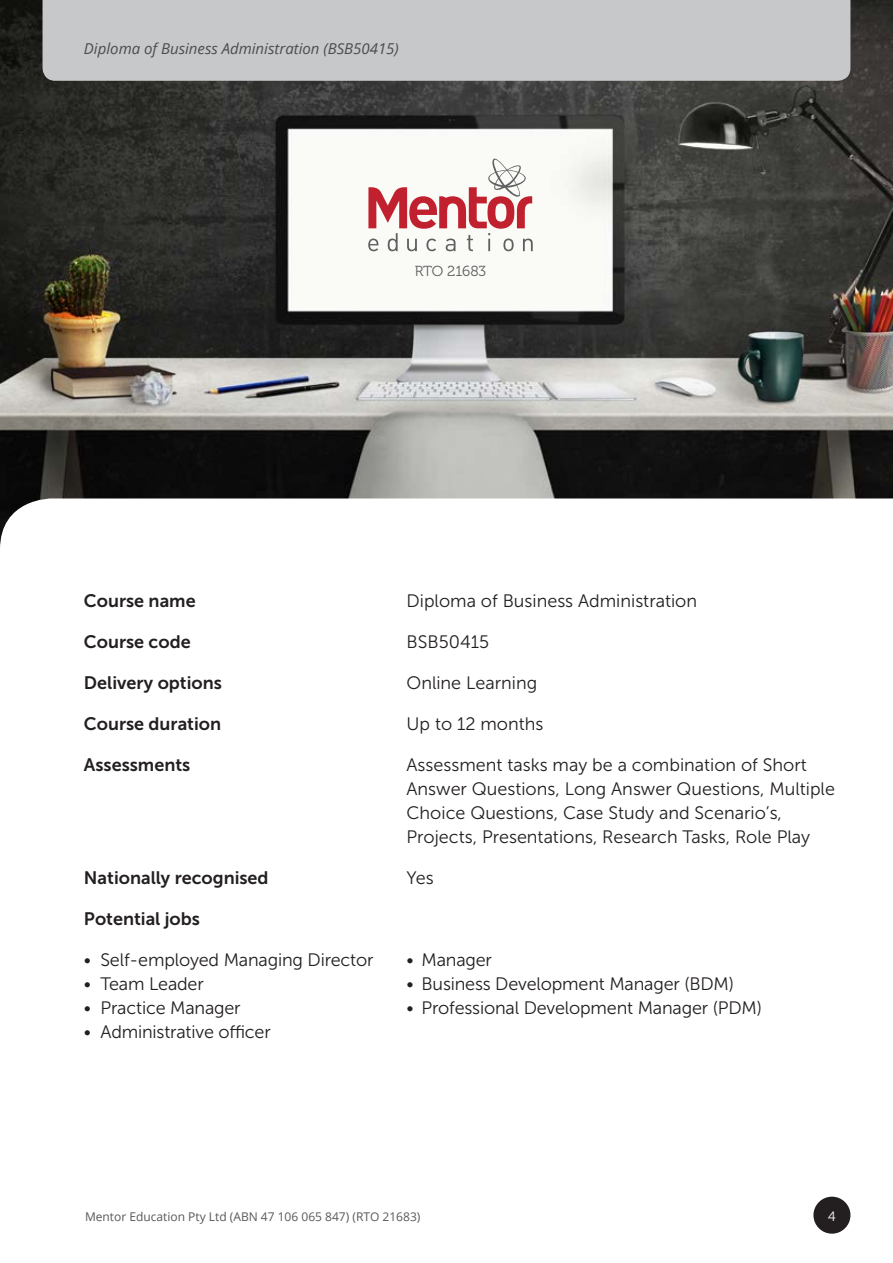
<style>
.page{position:relative;width:893px;height:1263px;background:#fff}
.page>*{position:absolute;margin:0;border:0;box-sizing:border-box;transform-origin:0 0}
.t1{font:18px/24px "Museo Sans 300";color:#231f20}
.t2{font:18px "Museo Sans 700";color:#231f20}
.t3{font:italic 15px "Open Sans";color:#4b4c4d}
.t4{font:italic 15px "Open Sans";color:#57585a}
.t5{font:14.55px "Museo 300";letter-spacing:-.005em;color:#5e5f60}
.t6{font:13.5px "Museo Sans 300";color:#fff}
.t7{font:12px "Open Sans";color:#57585a}
</style>
<div class="page">
<img style="left:0;top:0;width:893px;height:498px">
<svg style="left:368px;top:159px;width:165px;height:92px"></svg>
<svg style="left:0;top:498px;width:893px;height:49px"></svg>
<div style="left:43px;top:0;width:807px;height:81px;background:#c7c8ca"></div>
<div style="left:813px;top:1197px;width:37px;height:37px;background:#231f20;border-radius:50%"></div>
<p class="t3" style="left:84px;top:38px;width:316px">Diploma of Business Administration (BSB50415)</p>
<p class="t4" style="left:84px;top:38px;width:111px">Workshop Guide</p>
<p class="t5" style="left:415px;top:264px;width:73px">RTO 21683</p>
<p class="t2" style="left:84px;top:591px;width:113px">Course name</p>
<p class="t1" style="left:406px;top:589px;width:292px">Diploma of Business Administration</p>
<p class="t2" style="left:84px;top:632px;width:108px">Course code</p>
<p class="t1" style="left:406px;top:630px;width:84px">BSB50415</p>
<p class="t2" style="left:84px;top:673px;width:139px">Delivery options</p>
<p class="t1" style="left:406px;top:671px;width:132px">Online Learning</p>
<p class="t2" style="left:84px;top:714px;width:139px">Course duration</p>
<p class="t1" style="left:406px;top:712px;width:138px">Up to 12 months</p>
<p class="t2" style="left:84px;top:755px;width:108px">Assessments</p>
<p class="t1" style="left:406px;top:753px;width:430px">Assessment tasks may be a combination of Short Answer Questions, Long Answer Questions, Multiple Choice Questions, Case Study and Scenario’s, Projects, Presentations, Research Tasks, Role Play</p>
<p class="t2" style="left:84px;top:868px;width:186px">Nationally recognised</p>
<p class="t1" style="left:406px;top:866px;width:29px">Yes</p>
<p class="t2" style="left:84px;top:909px;width:117px">Potential jobs</p>
<p class="t1" style="left:84px;top:948px;width:291px">• Self-employed Managing Director</p>
<p class="t1" style="left:406px;top:948px;width:87px">• Manager</p>
<p class="t1" style="left:84px;top:972px;width:121px">• Team Leader</p>
<p class="t1" style="left:406px;top:972px;width:329px">• Business Development Manager (BDM)</p>
<p class="t1" style="left:84px;top:996px;width:158px">• Practice Manager</p>
<p class="t1" style="left:406px;top:996px;width:357px">• Professional Development Manager (PDM)</p>
<p class="t1" style="left:84px;top:1020px;width:188px">• Administrative officer</p>
<p class="t7" style="left:85px;top:1208px;width:337px">Mentor Education Pty Ltd (ABN 47 106 065 847) (RTO 21683)</p>
<p class="t6" style="left:828px;top:1209px;width:10px">4</p>
</div>
